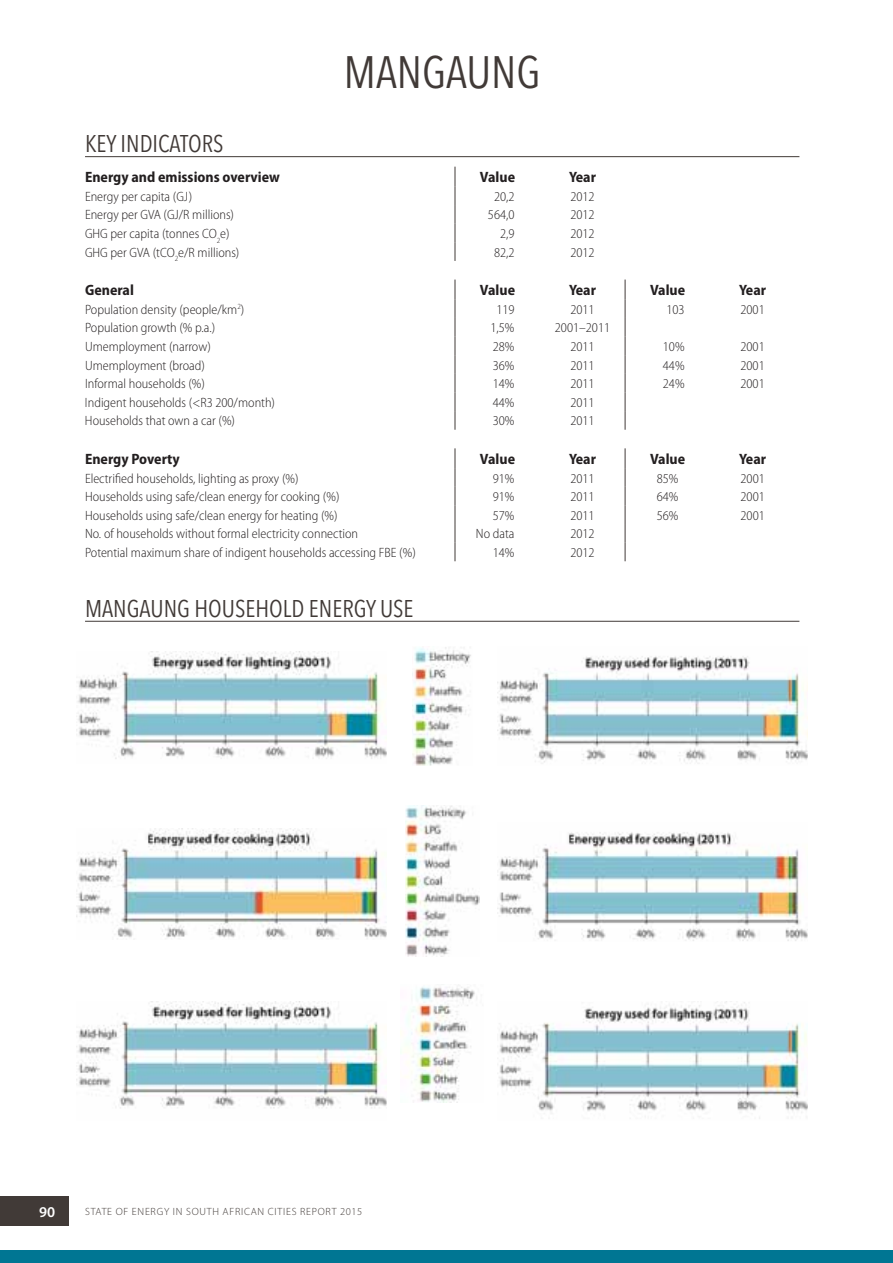
<style>
.page{position:relative;width:893px;height:1263px;background:#fff}
.page>*{position:absolute;margin:0;border:0;box-sizing:border-box;transform-origin:0 0}
.t1{font:condensed 45px "Avenir Next LT Pro";color:#413a37}
.t2{font:condensed 24px "Avenir Next LT Pro";color:#413a37}
.t3{font:700 semi-condensed 15px "Myriad Pro";color:#231f20}
.t4{font:600 15px "Myriad Pro";color:#fff}
.t5{font:300 semi-condensed 13.5px "Myriad Pro";color:#231f20}
.t6{font:300 10.5px "Myriad Pro";letter-spacing:.07em;color:#413a37}
</style>
<div class="page">
<div style="left:0;top:1250px;width:893px;height:13px;background:#007693"></div>
<div style="left:0;top:1196px;width:68px;height:30px;background:#413a37"></div>
<hr style="left:85px;top:156px;width:714px;height:1px;background:#413a37">
<hr style="left:85px;top:621px;width:714px;height:1px;background:#413a37">
<svg style="left:455px;top:167px;width:1px;height:94px"></svg>
<svg style="left:455px;top:280px;width:1px;height:150px"></svg>
<svg style="left:625px;top:280px;width:1px;height:150px"></svg>
<svg style="left:455px;top:448px;width:1px;height:113px"></svg>
<svg style="left:625px;top:448px;width:1px;height:113px"></svg>
<img style="left:77px;top:652px;width:310px;height:107px">
<img style="left:412px;top:647px;width:59px;height:118px">
<img style="left:497px;top:656px;width:311px;height:108px">
<img style="left:77px;top:828px;width:310px;height:111px">
<img style="left:405px;top:806px;width:74px;height:150px">
<img style="left:497px;top:832px;width:311px;height:109px">
<img style="left:77px;top:1001px;width:310px;height:108px">
<img style="left:406px;top:986px;width:69px;height:116px">
<img style="left:499px;top:1001px;width:309px;height:118px">
<h1 class="t1" style="left:344px;top:45px;width:147px">MANGAUNG</h1>
<h2 class="t2" style="left:85px;top:129px;width:107px">KEY INDI CATORS</h2>
<p class="t3" style="left:85px;top:167px;width:196px">Energy and emissions overview</p>
<p class="t3" style="left:480px;top:167px;width:37px">Value</p>
<p class="t3" style="left:569px;top:167px;width:28px">Year</p>
<p class="t5" style="left:85px;top:188px;width:109px">Energy per capita (GJ)</p>
<p class="t5" style="left:494px;top:188px;width:22px">20,2</p>
<p class="t5" style="left:570px;top:188px;width:26px">2012</p>
<p class="t5" style="left:85px;top:207px;width:151px">Energy per GVA (GJ/R millions)</p>
<p class="t5" style="left:488px;top:207px;width:28px">564,0</p>
<p class="t5" style="left:570px;top:207px;width:26px">2012</p>
<p class="t5" style="left:85px;top:225px;width:146px">GHG per capita (tonnes CO<sub>2</sub>e)</p>
<p class="t5" style="left:500px;top:225px;width:16px">2,9</p>
<p class="t5" style="left:570px;top:225px;width:26px">2012</p>
<p class="t5" style="left:85px;top:244px;width:156px">GHG per GVA (tCO<sub>2</sub>e/R millions)</p>
<p class="t5" style="left:494px;top:244px;width:22px">82,2</p>
<p class="t5" style="left:570px;top:244px;width:26px">2012</p>
<p class="t3" style="left:85px;top:280px;width:50px">General</p>
<p class="t3" style="left:480px;top:280px;width:37px">Value</p>
<p class="t3" style="left:569px;top:280px;width:28px">Year</p>
<p class="t3" style="left:650px;top:280px;width:37px">Value</p>
<p class="t3" style="left:739px;top:280px;width:28px">Year</p>
<p class="t5" style="left:85px;top:301px;width:161px">Population density (people/km<sup>2</sup>)</p>
<p class="t5" style="left:496px;top:301px;width:20px">119</p>
<p class="t5" style="left:570px;top:301px;width:26px">2011</p>
<p class="t5" style="left:666px;top:301px;width:20px">103</p>
<p class="t5" style="left:740px;top:301px;width:26px">2001</p>
<p class="t5" style="left:85px;top:320px;width:132px">Population growth (% p.a.)</p>
<p class="t5" style="left:490px;top:320px;width:26px">1,5%</p>
<p class="t5" style="left:555px;top:320px;width:57px">2001–2011</p>
<p class="t5" style="left:85px;top:338px;width:127px">Umemployment (narrow)</p>
<p class="t5" style="left:493px;top:338px;width:23px">28%</p>
<p class="t5" style="left:570px;top:338px;width:26px">2011</p>
<p class="t5" style="left:663px;top:338px;width:23px">10%</p>
<p class="t5" style="left:740px;top:338px;width:26px">2001</p>
<p class="t5" style="left:85px;top:357px;width:121px">Umemployment (broad)</p>
<p class="t5" style="left:493px;top:357px;width:23px">36%</p>
<p class="t5" style="left:570px;top:357px;width:26px">2011</p>
<p class="t5" style="left:663px;top:357px;width:23px">44%</p>
<p class="t5" style="left:740px;top:357px;width:26px">2001</p>
<p class="t5" style="left:85px;top:376px;width:122px">Informal households (%)</p>
<p class="t5" style="left:493px;top:376px;width:23px">14%</p>
<p class="t5" style="left:570px;top:376px;width:26px">2011</p>
<p class="t5" style="left:663px;top:376px;width:23px">24%</p>
<p class="t5" style="left:740px;top:376px;width:26px">2001</p>
<p class="t5" style="left:85px;top:394px;width:192px">Indigent households (&lt;R3 200/month)</p>
<p class="t5" style="left:493px;top:394px;width:23px">44%</p>
<p class="t5" style="left:570px;top:394px;width:26px">2011</p>
<p class="t5" style="left:85px;top:413px;width:152px">Households that own a car (%)</p>
<p class="t5" style="left:493px;top:413px;width:23px">30%</p>
<p class="t5" style="left:570px;top:413px;width:26px">2011</p>
<p class="t3" style="left:85px;top:449px;width:96px">Energy Poverty</p>
<p class="t3" style="left:480px;top:449px;width:37px">Value</p>
<p class="t3" style="left:569px;top:449px;width:28px">Year</p>
<p class="t3" style="left:650px;top:449px;width:37px">Value</p>
<p class="t3" style="left:739px;top:449px;width:28px">Year</p>
<p class="t5" style="left:85px;top:470px;width:215px">Electrified households, lighting as proxy (%)</p>
<p class="t5" style="left:493px;top:470px;width:23px">91%</p>
<p class="t5" style="left:570px;top:470px;width:26px">2011</p>
<p class="t5" style="left:657px;top:470px;width:23px">85%</p>
<p class="t5" style="left:740px;top:470px;width:26px">2001</p>
<p class="t5" style="left:85px;top:489px;width:256px">Households using safe/clean energy for cooking (%)</p>
<p class="t5" style="left:493px;top:489px;width:23px">91%</p>
<p class="t5" style="left:570px;top:489px;width:26px">2011</p>
<p class="t5" style="left:657px;top:489px;width:23px">64%</p>
<p class="t5" style="left:740px;top:489px;width:26px">2001</p>
<p class="t5" style="left:85px;top:507px;width:254px">Households using safe/clean energy for heating (%)</p>
<p class="t5" style="left:493px;top:507px;width:23px">57%</p>
<p class="t5" style="left:570px;top:507px;width:26px">2011</p>
<p class="t5" style="left:657px;top:507px;width:23px">56%</p>
<p class="t5" style="left:740px;top:507px;width:26px">2001</p>
<p class="t5" style="left:85px;top:526px;width:275px">No. of households without formal electricity connection</p>
<p class="t5" style="left:476px;top:526px;width:40px">No data</p>
<p class="t5" style="left:570px;top:526px;width:26px">2012</p>
<p class="t5" style="left:85px;top:544px;width:332px">Potential maximum share of indigent households accessing FBE (%)</p>
<p class="t5" style="left:493px;top:544px;width:23px">14%</p>
<p class="t5" style="left:570px;top:544px;width:26px">2012</p>
<h2 class="t2" style="left:85px;top:594px;width:79px">MANGAUNG</h2>
<h2 class="t2" style="left:194px;top:594px;width:221px">HOUSEHOLD ENERGY USE</h2>
<p class="t4" style="left:39px;top:1202px;width:18px">90</p>
<p class="t6" style="left:85px;top:1205px;width:279px">STATE OF ENERGY IN SOUTH AFRICAN CITIES REPORT 2015</p>
</div>
